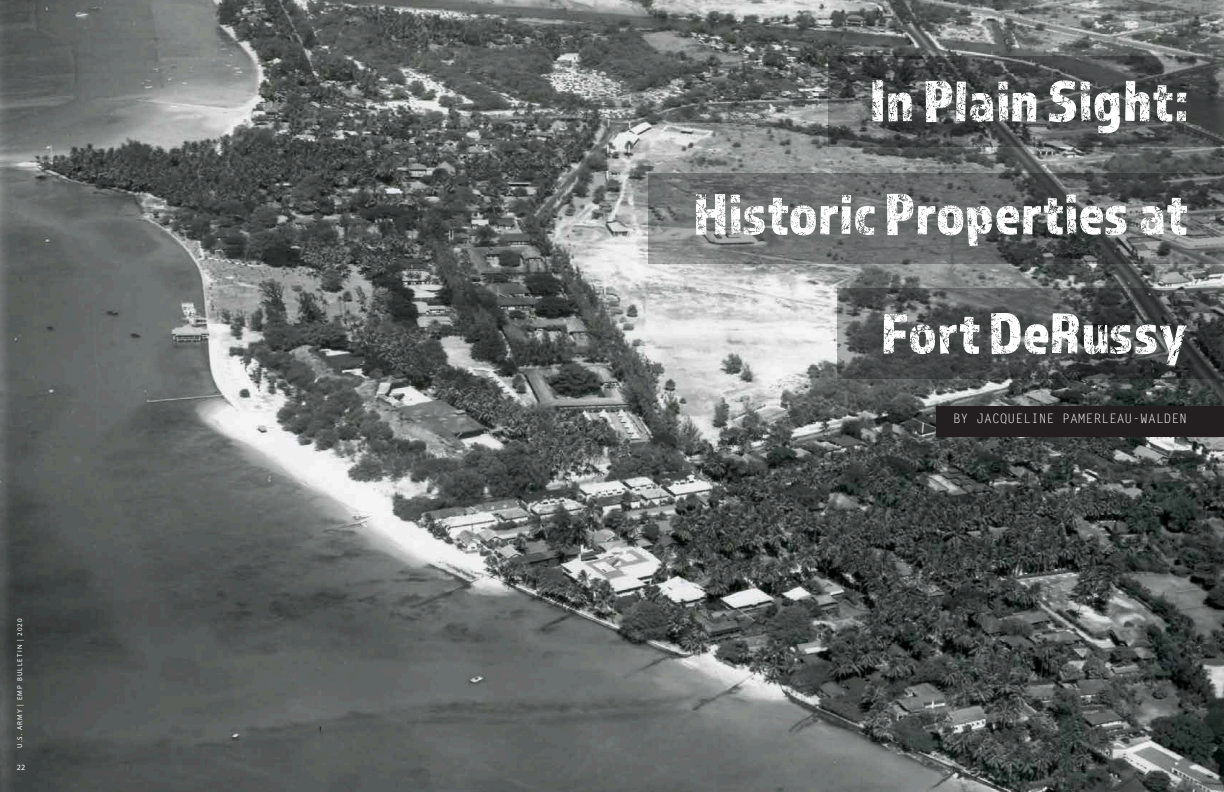
<style>
.page{position:relative;width:1224px;height:792px;background:#fff}
.page>*{position:absolute;margin:0;border:0;box-sizing:border-box;transform-origin:0 0}
.t1{font:60px/113px "Almaq Rough";color:#fff;text-align:right}
.t2{font:13px "Letter Gothic Std";color:#fff}
.t3{font:8px "Myriad Pro";color:#fff}
.t4{font:7px "Myriad Pro";letter-spacing:.17em;color:#fff}
</style>
<div class="page">
<img style="left:0;top:0;width:1224px;height:792px">
<svg style="left:828px;top:56px;width:396px;height:90px;background:#4b4f4e"></svg>
<svg style="left:648px;top:173px;width:576px;height:90px;background:#656867"></svg>
<div style="left:936px;top:406px;width:288px;height:31px;background:#231f20"></div>
<svg style="left:837px;top:289px;width:387px;height:90px;background:#4a4d4d"></svg>
<p class="t4" style="left:16px;top:748px;width:131px;rotate:-90deg">U.S. ARMY | EMP BULLETIN | 2020</p>
<p class="t3" style="left:17px;top:762px;width:10px">22</p>
<p class="t1" style="left:693px;top:43px;width:496px">In Plain Sight:<br>Historic Properties at</p>
<p class="t1" style="left:881px;top:275px;width:309px">Fort DeRussy</p>
<p class="t2" style="left:953px;top:411px;width:236px">BY JACQUELINE PAMERLEAU-WALDEN</p>
</div>
